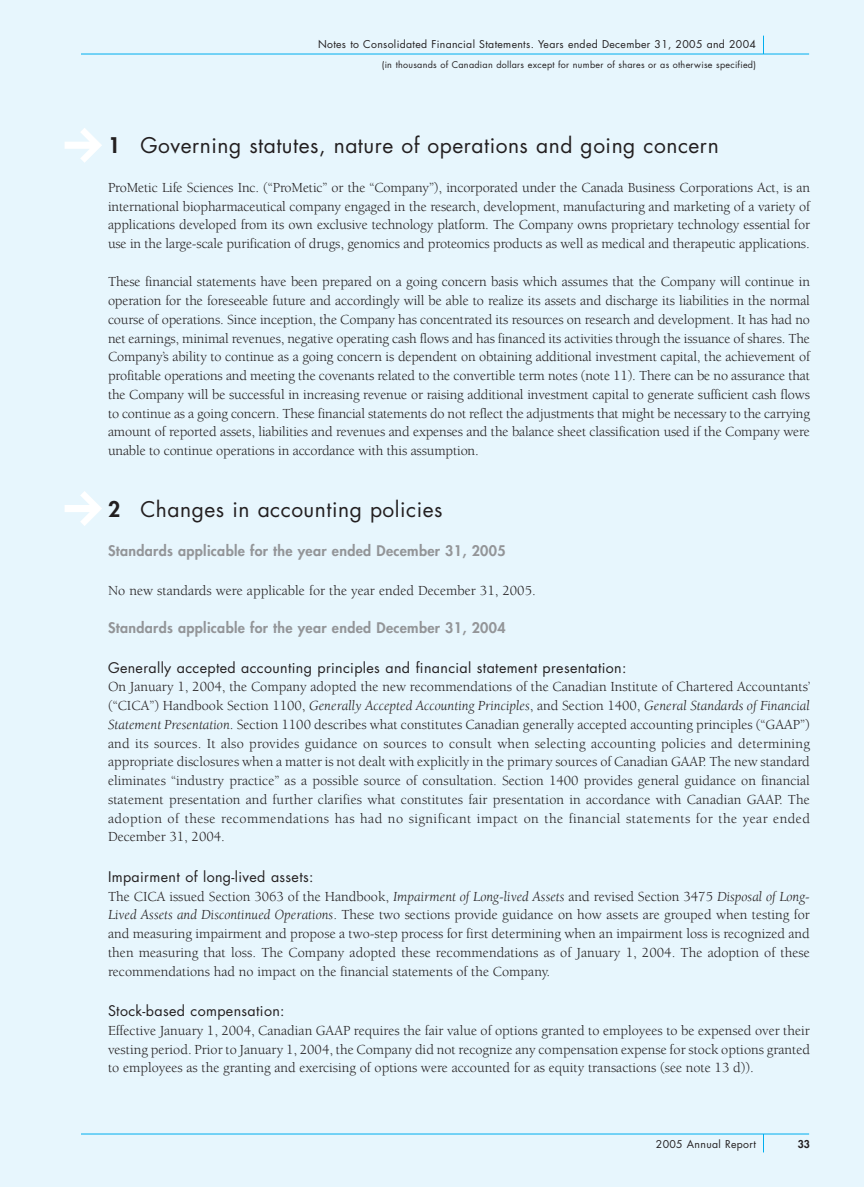
<style>
.page{position:relative;width:864px;height:1188px;background:#fff}
.page>*{position:absolute;margin:0;border:0;box-sizing:border-box;transform-origin:0 0}
.t1{font:21px "Futura";letter-spacing:.025em;color:#231f20}
.t2{font:14.25px/18.8px "Berkeley";color:#231f20;text-align:justify}
.t3{font:14.25px "Futura";letter-spacing:.025em;color:#231f20}
.t4{font:800 14.25px "Futura";letter-spacing:.025em;color:#939598}
.t5{font:10.5px "Futura";letter-spacing:.03em;color:#231f20}
.t6{font:800 10.5px "Futura";color:#231f20}
.t7{font:9px "Futura";letter-spacing:.03em;color:#231f20}
.s1{font-weight:800}
.s2{font-style:italic}
</style>
<div class="page">
<div style="left:0;top:0;width:864px;height:1187px;background:#e7f6fd"></div>
<svg style="left:763px;top:1135px;width:1px;height:17px"></svg>
<svg style="left:763px;top:36px;width:1px;height:18px"></svg>
<hr style="left:81px;top:54px;width:728px;height:1px;background:#00aeef">
<hr style="left:81px;top:1134px;width:728px;height:1px;background:#00aeef">
<svg style="left:65px;top:128px;width:37px;height:35px"></svg>
<svg style="left:65px;top:491px;width:37px;height:35px"></svg>
<p class="t5" style="left:318px;top:39px;width:439px">Notes to Consolidated Financial Statements. Years ended December 31, 2005 and 2004</p>
<p class="t7" style="left:382px;top:60px;width:376px">(in thousands of Canadian dollars except for number of shares or as otherwise specified)</p>
<h1 class="t1" style="left:108px;top:135px;width:612px"><span class="s1">1</span> Governing statutes, nature of operations and going concern</h1>
<p class="t2" style="left:108px;top:179px;width:704px">ProMetic Life Sciences Inc. (“ProMetic” or the “Company”), incorporated under the Canada Business Corporations Act, is an international biopharmaceutical company engaged in the research, development, manufacturing and marketing of a variety of applications developed from its own exclusive technology platform. The Company owns proprietary technology essential for use in the large-scale purification of drugs, genomics and proteomics products as well as medical and therapeutic applications.</p>
<p class="t2" style="left:108px;top:274px;width:704px">These financial statements have been prepared on a going concern basis which assumes that the Company will continue in operation for the foreseeable future and accordingly will be able to realize its assets and discharge its liabilities in the normal course of operations. Since inception, the Company has concentrated its resources on research and development. It has had no net earnings, minimal revenues, negative operating cash flows and has financed its activities through the issuance of shares. The Company’s ability to continue as a going concern is dependent on obtaining additional investment capital, the achievement of profitable operations and meeting the covenants related to the convertible term notes (note 11). There can be no assurance that the Company will be successful in increasing revenue or raising additional investment capital to generate sufficient cash flows to continue as a going concern. These financial statements do not reflect the adjustments that might be necessary to the carrying amount of reported assets, liabilities and revenues and expenses and the balance sheet classification used if the Company were unable to continue operations in accordance with this assumption.</p>
<h1 class="t1" style="left:108px;top:499px;width:336px"><span class="s1">2</span> Changes in accounting policies</h1>
<p class="t4" style="left:108px;top:544px;width:399px">Standards applicable for the year ended December 31, 2005</p>
<p class="t2" style="left:108px;top:582px;width:429px">No new standards were applicable for the year ended December 31, 2005.</p>
<p class="t4" style="left:108px;top:621px;width:399px">Standards applicable for the year ended December 31, 2004</p>
<p class="t3" style="left:108px;top:661px;width:520px">Generally accepted accounting principles and financial statement presentation:</p>
<p class="t2" style="left:108px;top:679px;width:704px">On January 1, 2004, the Company adopted the new recommendations of the Canadian Institute of Chartered Accountants’ (“CICA”) Handbook Section 1100, <span class="s2">Generally Accepted Accounting Principles</span>, and Section 1400, <span class="s2">General Standards of Financial Statement Presentation</span>. Section 1100 describes what constitutes Canadian generally accepted accounting principles (“GAAP”) and its sources. It also provides guidance on sources to consult when selecting accounting policies and determining appropriate disclosures when a matter is not dealt with explicitly in the primary sources of Canadian GAAP. The new standard eliminates “industry practice” as a possible source of consultation. Section 1400 provides general guidance on financial statement presentation and further clarifies what constitutes fair presentation in accordance with Canadian GAAP. The adoption of these recommendations has had no significant impact on the financial statements for the year ended December 31, 2004.</p>
<p class="t3" style="left:108px;top:870px;width:207px">Impairment of long-lived assets:</p>
<p class="t2" style="left:108px;top:888px;width:704px">The CICA issued Section 3063 of the Handbook, <span class="s2">Impairment of Long-lived Assets</span> and revised Section 3475 <span class="s2">Disposal of Long-Lived Assets and Discontinued Operations</span>. These two sections provide guidance on how assets are grouped when testing for and measuring impairment and propose a two-step process for first determining when an impairment loss is recognized and then measuring that loss. The Company adopted these recommendations as of January 1, 2004. The adoption of these recommendations had no impact on the financial statements of the Company.</p>
<p class="t3" style="left:108px;top:1004px;width:178px">Stock-based compensation:</p>
<p class="t2" style="left:108px;top:1022px;width:704px">Effective January 1, 2004, Canadian GAAP requires the fair value of options granted to employees to be expensed over their vesting period. Prior to January 1, 2004, the Company did not recognize any compensation expense for stock options granted to employees as the granting and exercising of options were accounted for as equity transactions (see note 13 d)).</p>
<p class="t5" style="left:656px;top:1139px;width:102px">2005 Annual Report</p>
<p class="t6" style="left:798px;top:1139px;width:14px">33</p>
</div>
